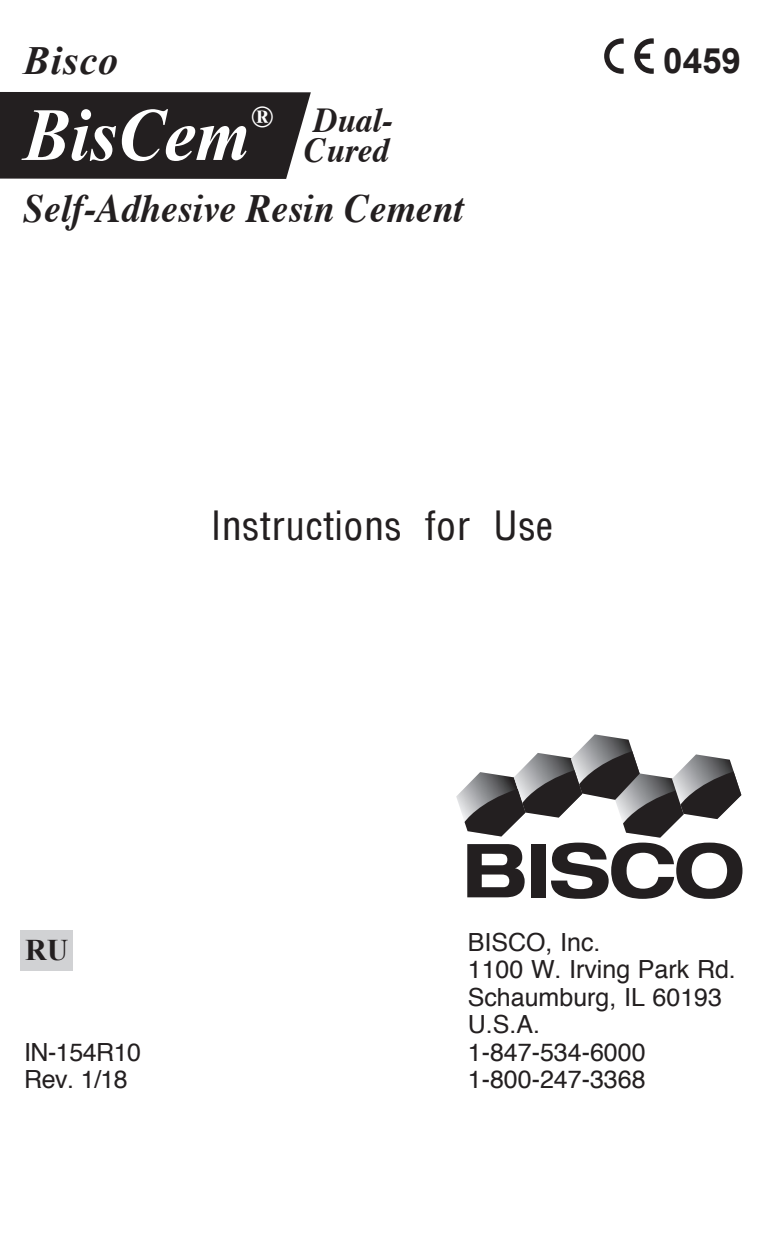
<style>
.page{position:relative;width:765px;height:1260px;background:#fff}
.page>*{position:absolute;margin:0;border:0;box-sizing:border-box;transform-origin:0 0}
.t1{font:italic 700 75px "Times New Roman";color:#fff;scale:.94 1}
.t2{font:100 condensed 45px "Helvetica";color:#231f20}
.t3{font:italic 700 40px "Times";color:#231f20;scale:.94 1}
.t4{font:italic 700 40px "Times New Roman";letter-spacing:.025em;color:#231f20}
.t5{font:italic 700 35px "Times";color:#231f20;scale:.95 1}
.t6{font:700 35px "Arial";color:#231f20}
.t7{font:700 30px "Times New Roman";color:#231f20}
.t8{font:italic 700 30px "Times New Roman";color:#fff}
.body{font:25px "Helvetica";color:#231f20}
.body-2{font:25px "Helvetica";letter-spacing:-.02em;color:#231f20}
</style>
<div class="page">
<div style="left:0;top:92px;width:311px;height:87px;background:#231f20"></div>
<svg style="left:604px;top:38px;width:20px;height:36px"></svg>
<svg style="left:634px;top:38px;width:20px;height:36px"></svg>
<svg style="left:456px;top:734px;width:286px;height:165px"></svg>
<div style="left:21px;top:930px;width:52px;height:41px;background:#d1d2d4"></div>
<p class="t4" style="left:23px;top:33px;width:97px">Bisco</p>
<p class="t6" style="left:663px;top:37px;width:79px">0459</p>
<p class="t8" style="left:250px;top:97px;width:24px">®</p>
<p class="t1" style="left:23px;top:83px;width:243px">BisCem</p>
<p class="t5" style="left:313px;top:88px;width:85px">Dual-</p>
<p class="t5" style="left:304px;top:118px;width:91px">Cured</p>
<p class="t3" style="left:23px;top:171px;width:470px">Self-Adhesive Resin Cement</p>
<p class="t2" style="left:211px;top:508px;width:344px">Instructions for Use</p>
<p class="t7" style="left:25px;top:930px;width:45px">RU</p>
<p class="body-2" style="left:24px;top:1033px;width:118px">IN-154R10</p>
<p class="body" style="left:24px;top:1060px;width:105px">Rev. 1/18</p>
<p class="body" style="left:468px;top:923px;width:134px">BISCO, Inc.</p>
<p class="body" style="left:468px;top:950px;width:270px">1100 W. Irving Park Rd.</p>
<p class="body" style="left:468px;top:978px;width:256px">Schaumburg, IL 60193</p>
<p class="body" style="left:468px;top:1005px;width:74px">U.S.A.</p>
<p class="body" style="left:468px;top:1033px;width:179px">1-847-534-6000</p>
<p class="body" style="left:468px;top:1060px;width:179px">1-800-247-3368</p>
</div>
